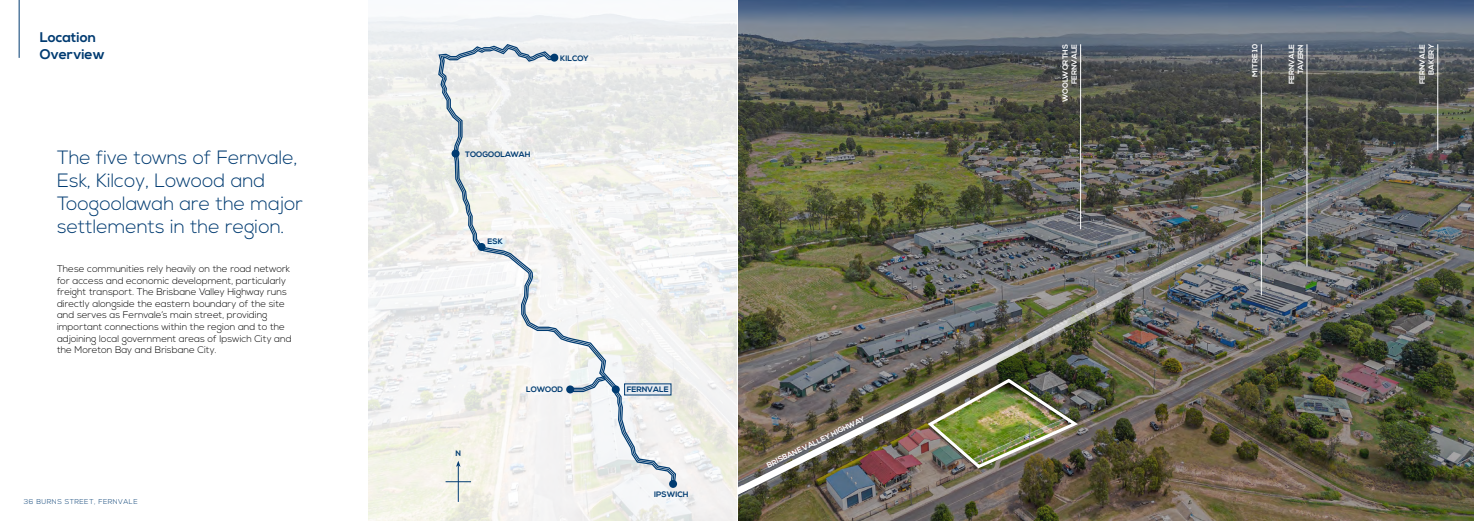
<style>
.page{position:relative;width:1474px;height:521px;background:#fff}
.page>*{position:absolute;margin:0;border:0;box-sizing:border-box;transform-origin:0 0}
.t1{font:300 19.25px/23.1px "Nexa";color:#003b71}
.t2{font:700 14px/16.8px "Nexa";color:#003b71}
.t3{font:300 9.62px/11.5px "Nexa";color:#000}
.t4{font:700 7.88px "Nexa";color:#003b71}
.t5{font:700 7.52px/9px "Nexa";color:#fff;text-align:right}
.t6{font:300 7px "Nexa";letter-spacing:.07em;color:#003b71}
</style>
<div class="page">
<svg style="left:738px;top:0;width:735px;height:123px;background:#565e64"></svg>
<hr style="left:1080px;top:44px;width:1px;height:185px;background:#fff">
<hr style="left:1260px;top:44px;width:1px;height:251px;background:#fff">
<hr style="left:1306px;top:44px;width:1px;height:222px;background:#fff">
<img style="left:738px;top:123px;width:735px;height:398px">
<hr style="left:1437px;top:44px;width:1px;height:106px;background:#fff">
<img style="left:368px;top:13px;width:369px;height:508px">
<svg style="left:437px;top:43px;width:236px;height:444px"></svg>
<svg style="left:568px;top:374px;width:39px;height:19px"></svg>
<div style="left:624px;top:384px;width:47px;height:11px;background:#e6ebf1"></div>
<hr style="left:458px;top:465px;width:1px;height:37px;background:#003b71">
<svg style="left:456px;top:461px;width:4px;height:6px"></svg>
<svg style="left:445px;top:481px;width:26px;height:1px"></svg>
<div style="left:611px;top:385px;width:8px;height:8px;background:#003b71;border-radius:50%"></div>
<div style="left:566px;top:385px;width:8px;height:8px;background:#003b71;border-radius:50%"></div>
<div style="left:669px;top:480px;width:8px;height:8px;background:#003b71;border-radius:50%"></div>
<div style="left:477px;top:243px;width:8px;height:8px;background:#003b71;border-radius:50%"></div>
<div style="left:451px;top:150px;width:8px;height:8px;background:#003b71;border-radius:50%"></div>
<div style="left:550px;top:54px;width:8px;height:8px;background:#003b71;border-radius:50%"></div>
<hr style="left:19px;top:0;width:1px;height:58px;background:#003b71">
<h2 class="t2" style="left:40px;top:29px;width:67px">Location<br>Overview</h2>
<h1 class="t1" style="left:57px;top:147px;width:247px">The five towns of Fernvale,<br>Esk, Kilcoy, Lowood and<br>Toogoolawah are the major settlements in the region.</h1>
<p class="t3" style="left:57px;top:263px;width:236px">These communities rely heavily on the road network for access and economic development, particularly freight transport. The Brisbane Valley Highway runs directly alongside the eastern boundary of the site and serves as Fernvale’s main street, providing important connections within the region and to the adjoining local government areas of Ipswich City and the Moreton Bay and Brisbane City.</p>
<p class="t6" style="left:24px;top:497px;width:115px">36 BURNS STREET, FERNVALE</p>
<p class="t4" style="left:560px;top:53px;width:30px">KILCOY</p>
<p class="t4" style="left:465px;top:149px;width:67px">TOOGOOLAWAH</p>
<p class="t4" style="left:487px;top:237px;width:17px">ESK</p>
<p class="t4" style="left:455px;top:449px;width:7px">N</p>
<p class="t4" style="left:526px;top:384px;width:38px">LOWOOD</p>
<p class="t4" style="left:626px;top:385px;width:44px">FERNVALE</p>
<p class="t4" style="left:654px;top:490px;width:36px">IPSWICH</p>
<p class="t5" style="left:765px;top:462px;width:109px;rotate:-26deg">BRISBANE VALLEY HIGHWAY</p>
<p class="t5" style="left:1061px;top:102px;width:59px;rotate:-90deg">WOOLWORTHS<br>FERNVALE</p>
<p class="t5" style="left:1250px;top:77px;width:34px;rotate:-90deg">MITRE 10</p>
<p class="t5" style="left:1287px;top:84px;width:41px;rotate:-90deg">FERNVALE<br>TAVERN</p>
<p class="t5" style="left:1417px;top:84px;width:41px;rotate:-90deg">FERNVALE<br>BAKERY</p>
</div>
